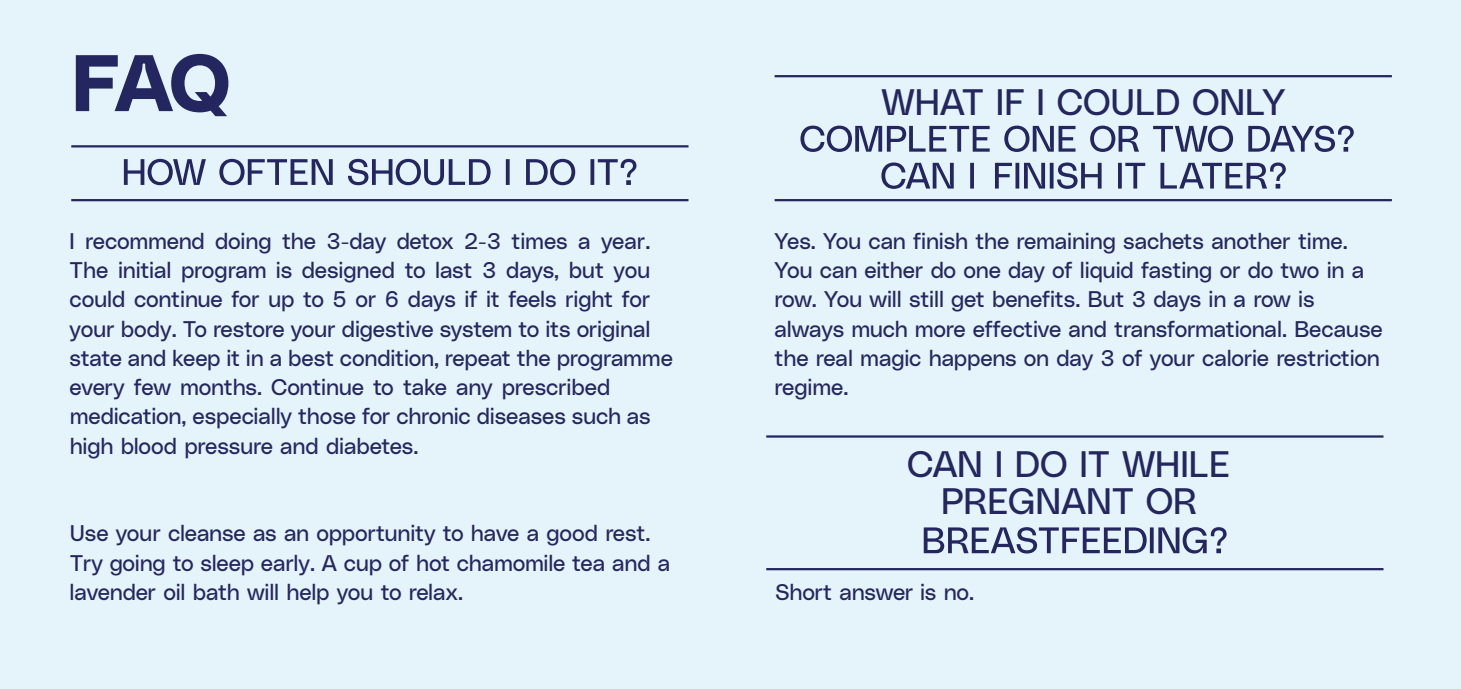
<style>
.page{position:relative;width:1461px;height:689px;background:#e5f3fa}
.page>*{position:absolute;margin:0;border:0;box-sizing:border-box;transform-origin:0 0}
.t1{font:79.42px "Poly Sans Bulky";color:#24275f}
.t2{font:36.68px/37.1px "Poly Sans Neutral";color:#24275f;text-align:center}
.t3{font:22.5px/29.2px "Poly Sans Neutral";letter-spacing:-.01em;color:#24275f}
</style>
<div class="page">
<svg style="left:124px;top:159px;width:512px;height:26px"></svg>
<hr style="left:71px;top:145px;width:617px;height:2px;background:#24275f">
<hr style="left:71px;top:199px;width:617px;height:2px;background:#24275f">
<svg style="left:800px;top:126px;width:553px;height:26px"></svg>
<svg style="left:881px;top:162px;width:404px;height:27px"></svg>
<hr style="left:774px;top:75px;width:617px;height:2px;background:#24275f">
<hr style="left:774px;top:199px;width:617px;height:2px;background:#24275f">
<svg style="left:923px;top:527px;width:303px;height:26px"></svg>
<hr style="left:766px;top:435px;width:617px;height:3px;background:#24275f">
<hr style="left:766px;top:568px;width:617px;height:2px;background:#24275f">
<h1 class="t1" style="left:72px;top:22px;width:159px">FAQ</h1>
<p class="t3" style="left:70px;top:225px;width:605px">I recommend doing the 3-day detox 2-3 times a year.<br>The initial program is designed to last 3 days, but you could continue for up to 5 or 6 days if it feels right for your body. To restore your digestive system to its original state and keep it in a best condition, repeat the programme every few months. Continue to take any prescribed medication, especially those for chronic diseases such as high blood pressure and diabetes.</p>
<p class="t3" style="left:70px;top:517px;width:602px">Use your cleanse as an opportunity to have a good rest.<br>Try going to sleep early. A cup of hot chamomile tea and a lavender oil bath will help you to relax.</p>
<h2 class="t2" style="left:881px;top:81px;width:405px">WHAT IF I COULD ONLY</h2>
<p class="t3" style="left:774px;top:225px;width:610px">Yes. You can finish the remaining sachets another time.<br>You can either do one day of liquid fasting or do two in a row. You will still get benefits. But 3 days in a row is always much more effective and transformational. Because the real magic happens on day 3 of your calorie restriction regime.</p>
<h2 class="t2" style="left:907px;top:443px;width:325px">CAN I DO IT WHILE<br>PREGNANT OR</h2>
<p class="t3" style="left:775px;top:576px;width:200px">Short answer is no.</p>
</div>
